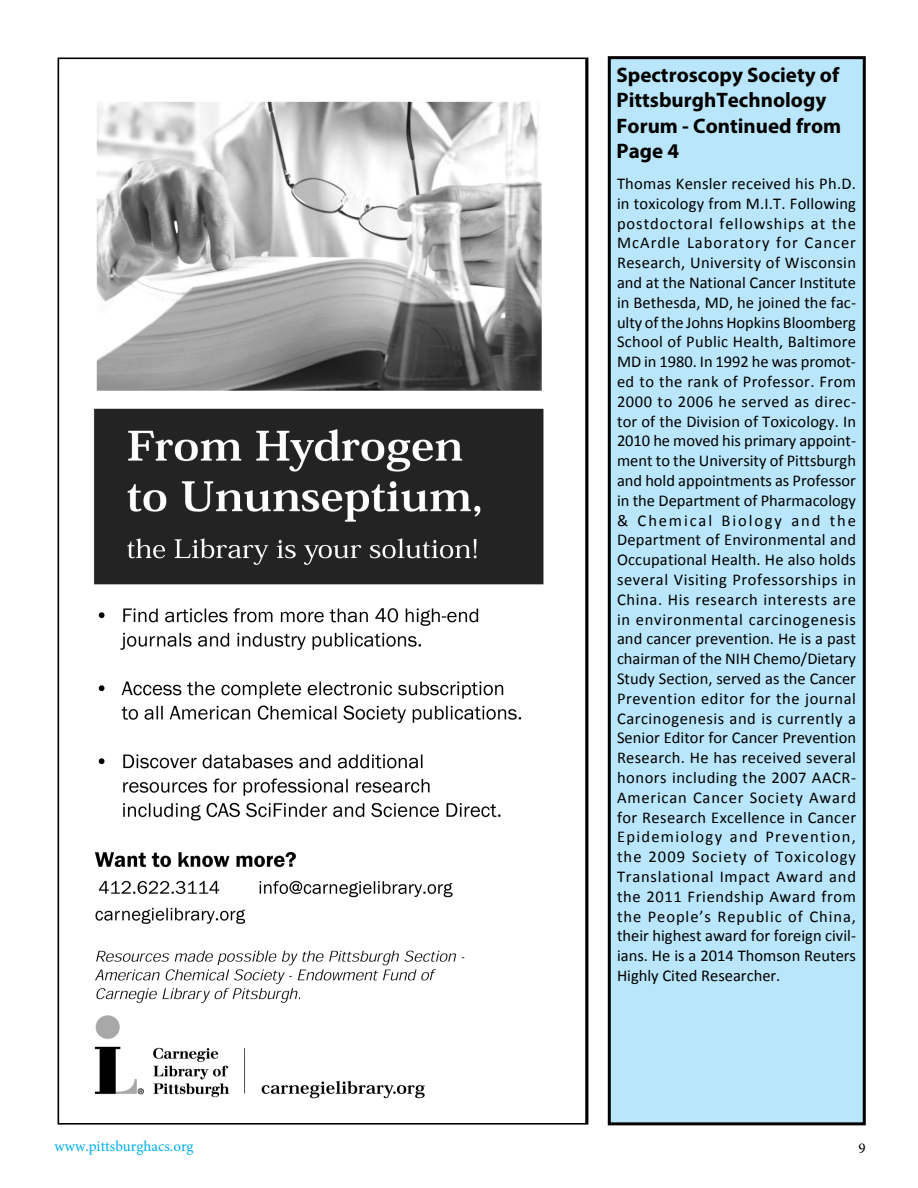
<style>
.page{position:relative;width:918px;height:1188px;background:#fff}
.page>*{position:absolute;margin:0;border:0;box-sizing:border-box;transform-origin:0 0}
.t1{font:700 21px/25.2px "Myriad Pro";color:#000}
.t2{font:16.5px/19.8px "Calibri";color:#000;text-align:justify}
.t3{font:15px "Minion Pro";color:#00aeef}
.t4{font:15px "Minion Pro";color:#000}
</style>
<div class="page">
<div style="left:608px;top:56px;width:258px;height:1069px;background:#b9e6fa;border:3px solid #000"></div>
<img style="left:57px;top:57px;width:531px;height:1068px">
<p class="t1" style="left:617px;top:62px;width:226px">Spectroscopy Society of<br>PittsburghTechnology<br>Forum - Continued from<br>Page 4</p>
<p class="t2" style="left:617px;top:174px;width:241px">Thomas Kensler received his Ph.D. in toxicology from M.I.T. Following postdoctoral fellowships at the McArdle Laboratory for Cancer Research, University of Wisconsin and at the National Cancer Institute in Bethesda, MD, he joined the fac&shy;ulty of the Johns Hopkins Bloomberg School of Public Health, Baltimore MD in 1980. In 1992 he was promot&shy;ed to the rank of Professor. From 2000 to 2006 he served as direc&shy;tor of the Division of Toxicology. In 2010 he moved his primary appoint&shy;ment to the University of Pittsburgh and hold appointments as Professor in the Department of Pharmacology &amp; Chemical Biology and the Department of Environmental and Occupational Health. He also holds several Visiting Professorships in China. His research interests are in environmental carcinogenesis and cancer prevention. He is a past chairman of the NIH Chemo/Dietary Study Section, served as the Cancer Prevention editor for the journal Carcinogenesis and is currently a Senior Editor for Cancer Prevention Research. He has received several honors including the 2007 AACR-American Cancer Society Award for Research Excellence in Cancer Epidemiology and Prevention, the 2009 Society of Toxicology Translational Impact Award and the 2011 Friendship Award from the People’s Republic of China, their highest award for foreign civil&shy;ians. He is a 2014 Thomson Reuters Highly Cited Researcher.</p>
<p class="t3" style="left:55px;top:1137px;width:141px">www.pittsburghacs.org</p>
<p class="t4" style="left:859px;top:1138px;width:9px">9</p>
</div>
